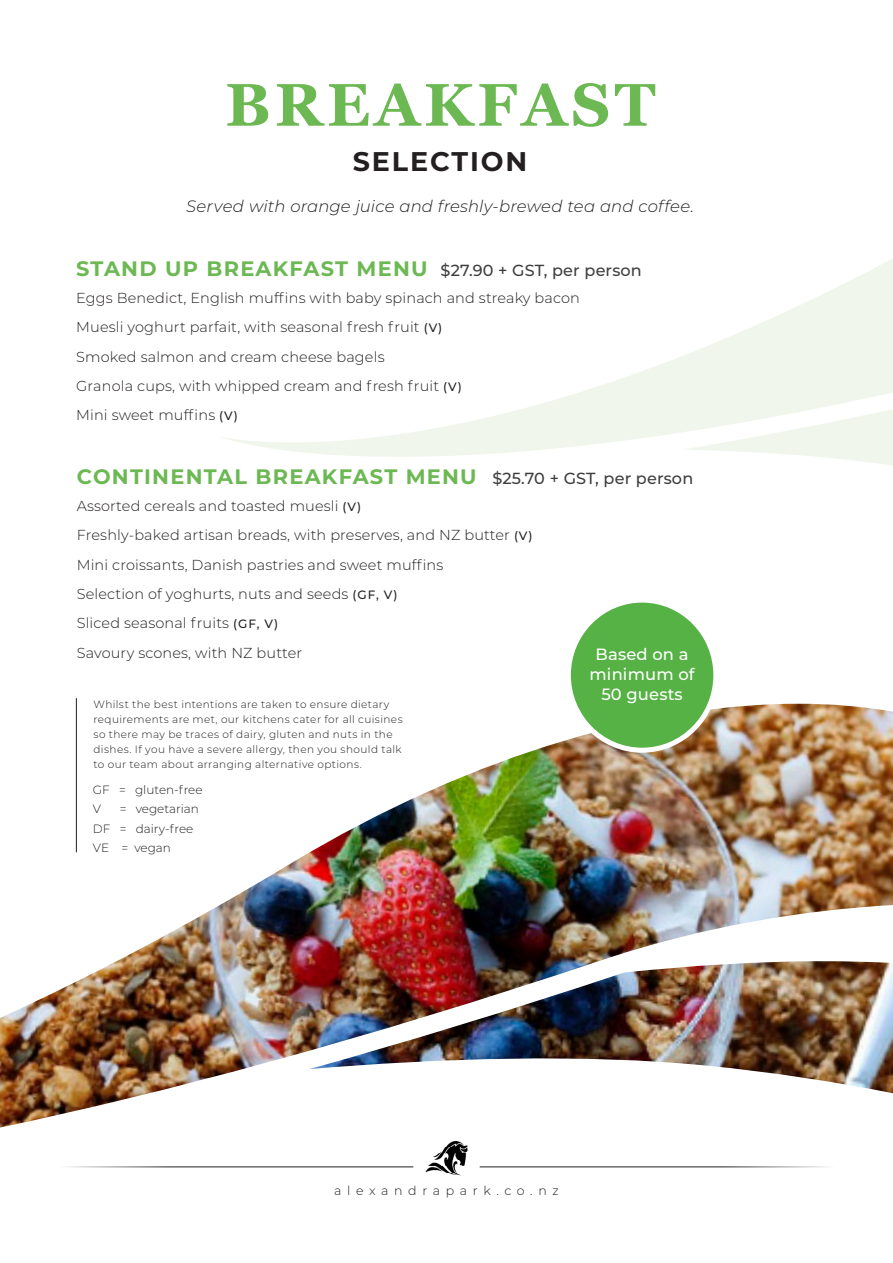
<style>
.page{position:relative;width:893px;height:1263px;background:#fff}
.page>*{position:absolute;margin:0;border:0;box-sizing:border-box;transform-origin:0 0}
.HEADING{font:700 60px "Georgia";letter-spacing:.07em;color:#6cb853}
.Heading_1{font:700 27px "Montserrat";letter-spacing:.07em;color:#231f20}
.Menu_section_heading{font:700 20.85px "Montserrat";letter-spacing:.06em;color:#6cb853}
.Into_italic{font:italic 300 16.5px "Montserrat";letter-spacing:.01em;color:#231f20}
.lock_up_text_white{font:500 16.35px "Montserrat";letter-spacing:.01em;color:#fff}
.Menu_dish{font:300 14.4px "Montserrat";letter-spacing:.01em;color:#231f20}
.t1{font:300 12.6px "Montserrat";letter-spacing:.45em;color:#231f20}
.t2{font:300 12px "Montserrat";color:#231f20}
.Menu_discription{font:300 10.5px/15px "Montserrat";letter-spacing:.035em;color:#231f20}
.s1{font-weight:500;font-size:16.05px;color:#3e3e3f}
.s2{font-weight:500;font-size:12px}
</style>
<div class="page">
<svg style="left:225px;top:259px;width:668px;height:198px"></svg>
<svg style="left:683px;top:406px;width:210px;height:60px;fill:#f0f6ec"></svg>
<hr style="left:480px;top:1166px;width:376px;height:1px;background:#231f20">
<hr style="left:37px;top:1166px;width:376px;height:1px;background:#231f20">
<img style="left:425px;top:1141px;width:43px;height:35px">
<img style="left:0;top:704px;width:893px;height:423px">
<img style="left:309px;top:961px;width:584px;height:132px">
<div style="left:568px;top:600px;width:148px;height:150px;background:#57b246;border-radius:50%"></div>
<div style="left:566px;top:597px;width:152px;height:156px;border:5px solid #fff;border-radius:50%"></div>
<hr style="left:76px;top:698px;width:1px;height:154px;background:#231f20">
<p class="HEADING" style="left:225px;top:66px;width:432px">BREAKFAST</p>
<p class="Heading_1" style="left:353px;top:142px;width:176px">SELECTION</p>
<p class="Into_italic" style="left:186px;top:195px;width:509px">Served with orange juice and freshly-brewed tea and coffee.</p>
<p class="Menu_section_heading" style="left:76px;top:254px;width:567px">STAND UP BREAKFAST MENU <span class="s1">$27.90 + GST, per person</span></p>
<p class="Menu_dish" style="left:76px;top:288px;width:505px">Eggs Benedict, English muffins with baby spinach and streaky bacon</p>
<p class="Menu_dish" style="left:76px;top:318px;width:368px">Muesli yoghurt parfait, with seasonal fresh fruit <span class="s2">(V)</span></p>
<p class="Menu_dish" style="left:76px;top:347px;width:310px">Smoked salmon and cream cheese bagels</p>
<p class="Menu_dish" style="left:76px;top:376px;width:387px">Granola cups, with whipped cream and fresh fruit <span class="s2">(V)</span></p>
<p class="Menu_dish" style="left:76px;top:406px;width:163px">Mini sweet muffins <span class="s2">(V)</span></p>
<p class="Menu_section_heading" style="left:77px;top:461px;width:618px">CONTINENTAL BREAKFAST MENU <span class="s1">$25.70 + GST, per person</span></p>
<p class="Menu_dish" style="left:77px;top:496px;width:286px">Assorted cereals and toasted muesli <span class="s2">(V)</span></p>
<p class="Menu_dish" style="left:77px;top:525px;width:457px">Freshly-baked artisan breads, with preserves, and NZ butter <span class="s2">(V)</span></p>
<p class="Menu_dish" style="left:77px;top:555px;width:368px">Mini croissants, Danish pastries and sweet muffins</p>
<p class="Menu_dish" style="left:77px;top:584px;width:322px">Selection of yoghurts, nuts and seeds <span class="s2">(GF, V)</span></p>
<p class="Menu_dish" style="left:77px;top:613px;width:203px">Sliced seasonal fruits <span class="s2">(GF, V)</span></p>
<p class="Menu_dish" style="left:77px;top:643px;width:227px">Savoury scones, with NZ butter</p>
<p class="lock_up_text_white" style="left:596px;top:643px;width:94px">Based on a</p>
<p class="lock_up_text_white" style="left:590px;top:663px;width:107px">minimum of</p>
<p class="lock_up_text_white" style="left:601px;top:683px;width:83px">50 guests</p>
<p class="Menu_discription" style="left:93px;top:697px;width:311px">Whilst the best intentions are taken to ensure dietary requirements are met, our kitchens cater for all cuisines so there may be traces of dairy, gluten and nuts in the dishes. If you have a severe allergy, then you should talk to our team about arranging alternative options.</p>
<p class="t2" style="left:93px;top:781px;width:111px">GF = gluten-free</p>
<p class="t2" style="left:93px;top:801px;width:10px">V</p>
<p class="t2" style="left:120px;top:801px;width:81px">= vegetarian</p>
<p class="t2" style="left:93px;top:820px;width:102px">DF = dairy-free</p>
<p class="t2" style="left:93px;top:840px;width:79px">VE = vegan</p>
<p class="t1" style="left:334px;top:1182px;width:226px">alexandrapark.co.nz</p>
</div>
